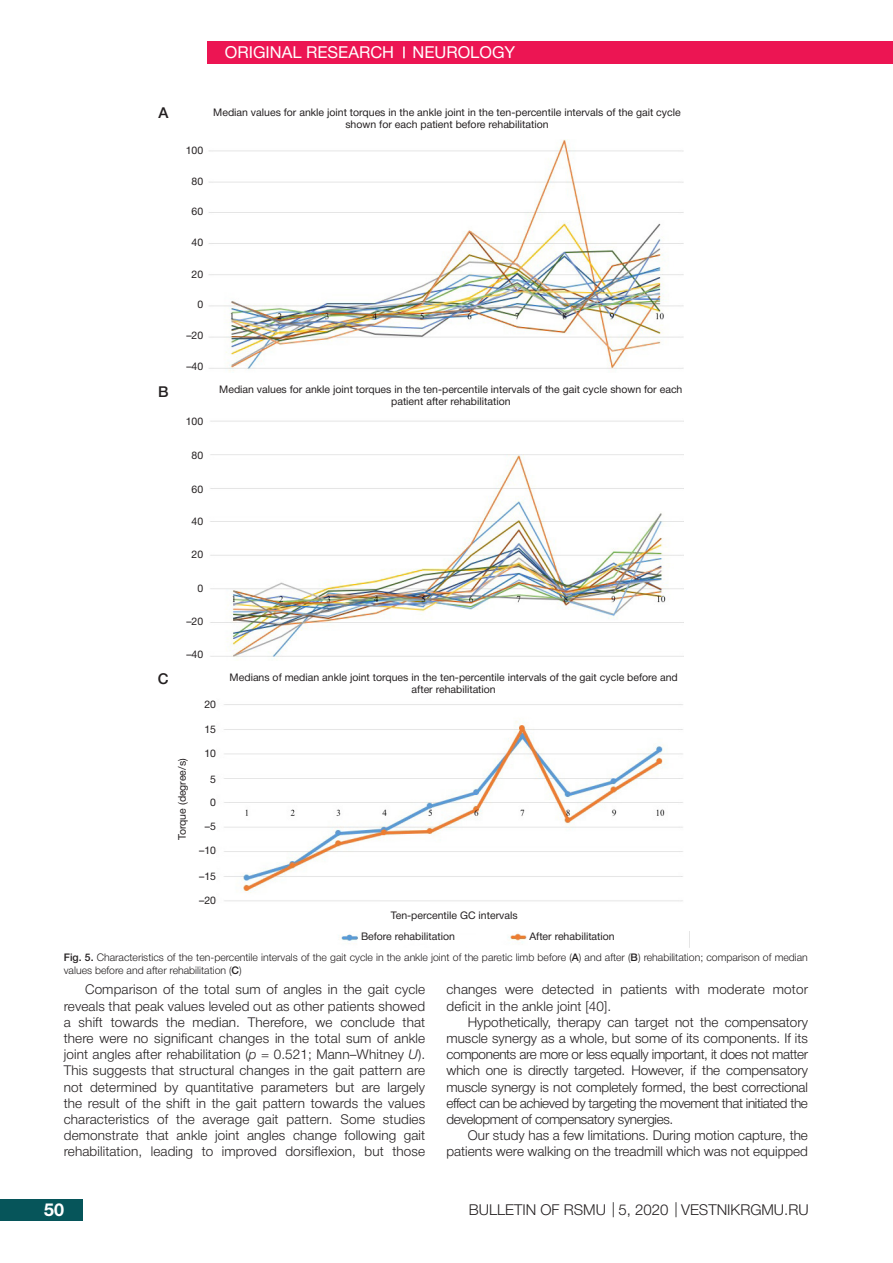
<style>
.page{position:relative;width:893px;height:1263px;background:#fff}
.page>*{position:absolute;margin:0;border:0;box-sizing:border-box;transform-origin:0 0}
.t1{font:700 18px "Helvetica Neue Cyr";color:#fff}
.t2{font:16.5px "Helvetica Neue Cyr";color:#fff}
.t3{font:300 15px "Helvetica Neue Cyr";color:#231f20}
.t4{font:500 15px "Helvetica Neue Cyr";color:#231f20}
.t5{font:300 13.5px/16.2px "Helvetica Neue Cyr";color:#231f20;text-align:justify}
.t6{font:10.5px/12.6px "Helvetica Neue Cyr";color:#231f20;text-align:center}
.t7{font:300 10.5px/12.6px "Helvetica Neue Cyr";color:#231f20}
.s1{font-weight:500}
.s2{font-style:italic}
</style>
<div class="page">
<div style="left:0;top:1199px;width:83px;height:21px;background:#06555a"></div>
<div style="left:207px;top:41px;width:686px;height:23px;background:#ec1553"></div>
<svg style="left:403px;top:46px;width:2px;height:12px"></svg>
<img style="left:208px;top:139px;width:476px;height:232px">
<img style="left:210px;top:420px;width:474px;height:237px">
<img style="left:216px;top:704px;width:467px;height:198px">
<img style="left:339px;top:931px;width:351px;height:16px">
<p class="t2" style="left:225px;top:43px;width:292px">ORIGINAL RESEARCH NEUROLOGY</p>
<p class="t4" style="left:158px;top:104px;width:12px">А</p>
<p class="t4" style="left:158px;top:383px;width:12px">B</p>
<p class="t6" style="left:186px;top:144px;width:19px">100</p>
<p class="t6" style="left:192px;top:175px;width:13px">80</p>
<p class="t6" style="left:192px;top:205px;width:13px">60</p>
<p class="t6" style="left:192px;top:236px;width:13px">40</p>
<p class="t6" style="left:192px;top:268px;width:13px">20</p>
<p class="t6" style="left:197px;top:298px;width:7px">0</p>
<p class="t6" style="left:186px;top:329px;width:18px">–20</p>
<p class="t6" style="left:186px;top:360px;width:18px">–40</p>
<p class="t6" style="left:186px;top:415px;width:19px">100</p>
<p class="t6" style="left:213px;top:106px;width:469px">Median values for ankle joint torques in the ankle joint in the ten-percentile intervals of the gait cycle shown for each patient before rehabilitation</p>
<p class="t6" style="left:219px;top:383px;width:465px">Median values for ankle joint torques in the ten-percentile intervals of the gait cycle shown for each patient after rehabilitation</p>
<p class="t6" style="left:192px;top:449px;width:13px">80</p>
<p class="t6" style="left:192px;top:483px;width:13px">60</p>
<p class="t6" style="left:192px;top:515px;width:13px">40</p>
<p class="t6" style="left:192px;top:548px;width:13px">20</p>
<p class="t6" style="left:197px;top:582px;width:7px">0</p>
<p class="t6" style="left:186px;top:615px;width:18px">–20</p>
<p class="t4" style="left:158px;top:670px;width:12px">C</p>
<p class="t6" style="left:186px;top:648px;width:18px">–40</p>
<p class="t6" style="left:204px;top:698px;width:13px">20</p>
<p class="t6" style="left:176px;top:840px;width:83px;rotate:-90deg">Torque (degree/s)</p>
<p class="t6" style="left:204px;top:723px;width:13px">15</p>
<p class="t6" style="left:204px;top:748px;width:13px">10</p>
<p class="t6" style="left:210px;top:773px;width:7px">5</p>
<p class="t6" style="left:210px;top:796px;width:7px">0</p>
<p class="t6" style="left:205px;top:820px;width:13px">–5</p>
<p class="t6" style="left:199px;top:844px;width:18px">–10</p>
<p class="t6" style="left:199px;top:870px;width:18px">–15</p>
<p class="t6" style="left:199px;top:894px;width:18px">–20</p>
<p class="t6" style="left:230px;top:671px;width:450px">Medians of median ankle joint torques in the ten-percentile intervals of the gait cycle before and after rehabilitation</p>
<p class="t6" style="left:391px;top:909px;width:128px">Ten-percentile GC intervals</p>
<p class="t6" style="left:361px;top:930px;width:95px">Before rehabilitation</p>
<p class="t6" style="left:529px;top:930px;width:87px">After rehabilitation</p>
<p class="t7" style="left:64px;top:951px;width:746px"><span class="s1">Fig. 5.</span> Characteristics of the ten-percentile intervals of the gait cycle in the ankle joint of the paretic limb before (<span class="s1">A</span>) and after (<span class="s1">B</span>) rehabilitation; comparison of median values before and after rehabilitation (<span class="s1">C</span>)</p>
<p class="t5" style="left:64px;top:982px;width:363px;text-indent:21px">Comparison of the total sum of angles in the gait cycle reveals that peak values leveled out as other patients showed a shift towards the median. Therefore, we conclude that there were no significant changes in the total sum of ankle joint angles after rehabilitation (<span class="s2">р</span> = 0.521; Mann–Whitney <span class="s2">U</span>).<br>This suggests that structural changes in the gait pattern are not determined by quantitative parameters but are largely the result of the shift in the gait pattern towards the values characteristics of the average gait pattern. Some studies demonstrate that ankle joint angles change following gait rehabilitation, leading to improved dorsiflexion, but those</p>
<p class="t5" style="left:446px;top:982px;width:363px">changes were detected in patients with moderate motor deficit in the ankle joint [40].</p>
<p class="t5" style="left:446px;top:1014px;width:363px;text-indent:21px">Hypothetically, therapy can target not the compensatory muscle synergy as a whole, but some of its components. If its components are more or less equally important, it does not matter which one is directly targeted. However, if the compensatory muscle synergy is not completely formed, the best correctional effect can be achieved by targeting the movement that initiated the development of compensatory synergies.</p>
<p class="t5" style="left:446px;top:1127px;width:363px;text-align:right">Our study has a few limitations. During motion capture, the patients were walking on the treadmill which was not equipped</p>
<h1 class="t1" style="left:44px;top:1200px;width:22px">50</h1>
<p class="t3" style="left:612px;top:1201px;width:5px">|</p>
<p class="t3" style="left:674px;top:1201px;width:5px">|</p>
<p class="t3" style="left:469px;top:1202px;width:341px">BULLETIN OF RSMU 5, 2020 VESTNIKRGMU.RU</p>
</div>
